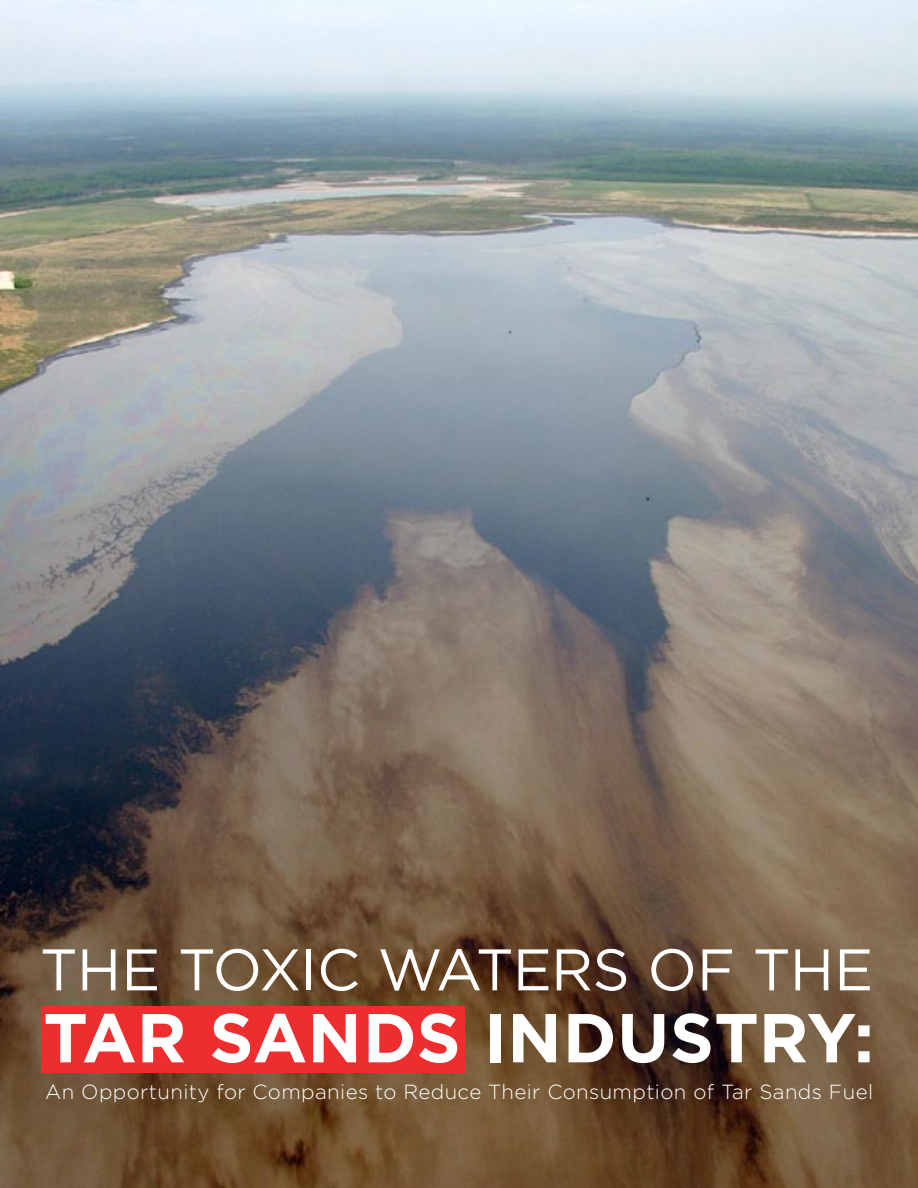
<style>
.page{position:relative;width:918px;height:1188px;background:#fff}
.page>*{position:absolute;margin:0;border:0;box-sizing:border-box;transform-origin:0 0}
.t1{font:700 69px "Gotham";color:#fff}
.t2{font:58.5px "Gotham";letter-spacing:-.015em;color:#fff}
.t3{font:300 20.4px "Gotham";letter-spacing:.02em;color:#fff}
</style>
<div class="page">
<img style="left:0;top:0;width:918px;height:1188px">
<div style="left:41px;top:1006px;width:424px;height:66px;background:#ee2d2f"></div>
<h2 class="t2" style="left:40px;top:932px;width:835px">THE TOXIC WATERS OF THE</h2>
<h1 class="t1" style="left:43px;top:992px;width:832px">TAR SANDS INDUSTRY:</h1>
<p class="t3" style="left:45px;top:1079px;width:829px">An Opportunity for Companies to Reduce Their Consumption of Tar Sands Fuel</p>
</div>
